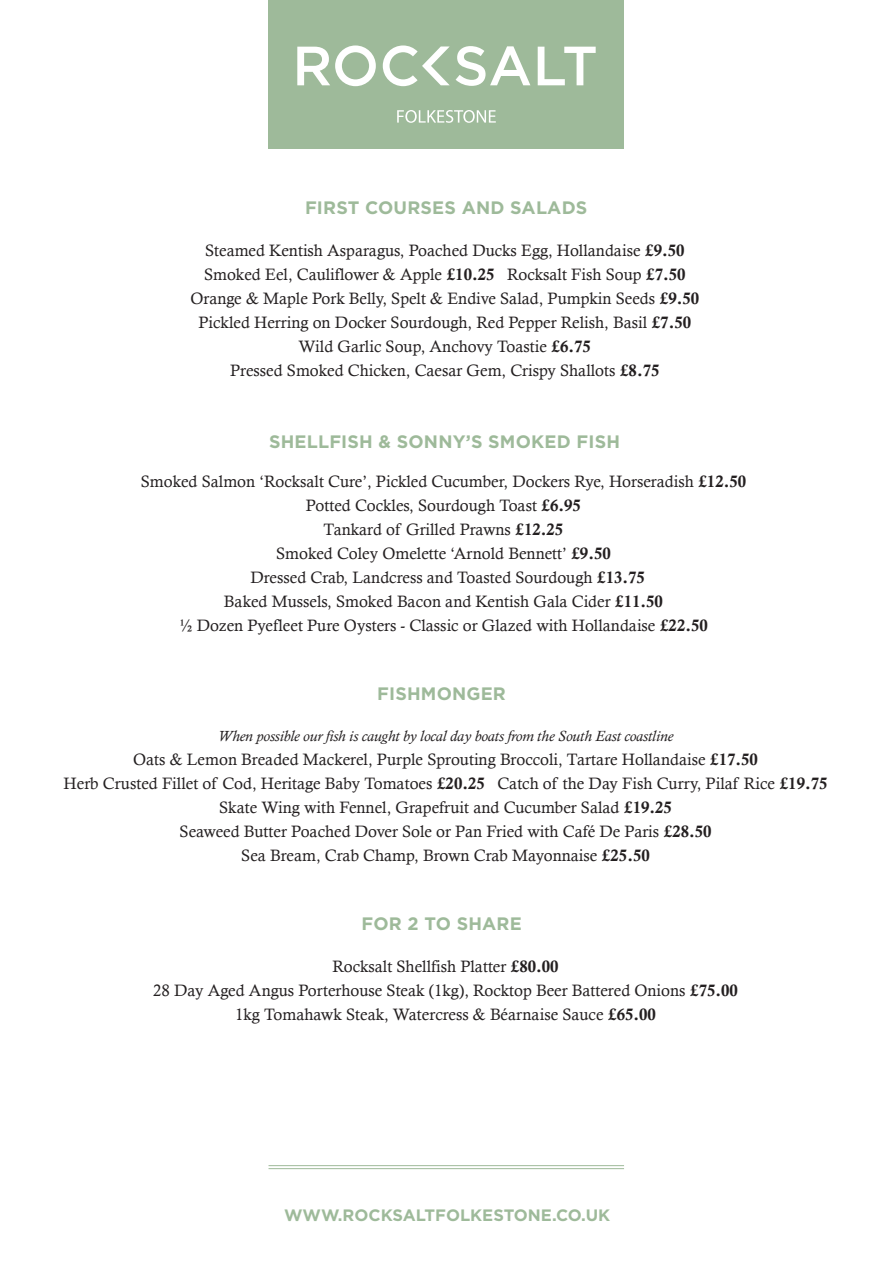
<style>
.page{position:relative;width:893px;height:1263px;background:#fff}
.page>*{position:absolute;margin:0;border:0;box-sizing:border-box;transform-origin:0 0}
.t1{font:700 18px "Gotham";letter-spacing:.01em;color:#9eba9a}
.t2{font:16.5px/24px "Calisto";color:#231f20;text-align:center}
.t3{font:700 16.5px "Gotham";color:#9eba9a}
.t4{font:italic 15px "Calisto";color:#231f20}
.s1{font-family:"Calis MT Bol"}
</style>
<div class="page">
<div style="left:268px;top:0;width:356px;height:148px;background:#9eba9a"></div>
<svg style="left:397px;top:110px;width:99px;height:13px"></svg>
<svg style="left:297px;top:45px;width:299px;height:41px"></svg>
<hr style="left:268px;top:1168px;width:356px;height:1px;background:#9eba9a">
<hr style="left:268px;top:1165px;width:356px;height:1px;background:#9eba9a">
<p class="t1" style="left:305px;top:196px;width:284px">FIRST COURSES AND SALADS</p>
<p class="t2" style="left:190px;top:238px;width:510px">Steamed Kentish Asparagus, Poached Ducks Egg, Hollandaise <span class="s1">£9.50<br></span>Smoked Eel, Cauliflower &amp; Apple <span class="s1">£10.25</span> Rocksalt Fish Soup <span class="s1">£7.50<br></span>Orange &amp; Maple Pork Belly, Spelt &amp; Endive Salad, Pumpkin Seeds <span class="s1">£9.50<br></span>Pickled Herring on Docker Sourdough, Red Pepper Relish, Basil <span class="s1">£7.50<br></span>Wild Garlic Soup, Anchovy Toastie <span class="s1">£6.75<br></span>Pressed Smoked Chicken, Caesar Gem, Crispy Shallots <span class="s1">£8.75</span></p>
<p class="t1" style="left:269px;top:429px;width:352px">SHELLFISH &amp; SONNY’S SMOKED FISH</p>
<p class="t2" style="left:141px;top:469px;width:607px">Smoked Salmon ‘Rocksalt Cure’, Pickled Cucumber, Dockers Rye, Horseradish <span class="s1">£12.50<br></span>Potted Cockles, Sourdough Toast <span class="s1">£6.95<br></span>Tankard of Grilled Prawns <span class="s1">£12.25<br></span>Smoked Coley Omelette ‘Arnold Bennett’ <span class="s1">£9.50<br></span>Dressed Crab, Landcress and Toasted Sourdough <span class="s1">£13.75<br></span>Baked Mussels, Smoked Bacon and Kentish Gala Cider <span class="s1">£11.50<br></span>½ Dozen Pyefleet Pure Oysters - Classic or Glazed with Hollandaise <span class="s1">£22.50</span></p>
<p class="t1" style="left:377px;top:682px;width:130px">FISHMONGER</p>
<p class="t4" style="left:218px;top:727px;width:457px">When possible our fish is caught by local day boats from the South East coastline</p>
<p class="t2" style="left:64px;top:747px;width:765px">Oats &amp; Lemon Breaded Mackerel, Purple Sprouting Broccoli, Tartare Hollandaise <span class="s1">£17.50<br></span>Herb Crusted Fillet of Cod, Heritage Baby Tomatoes <span class="s1">£20.25</span> Catch of the Day Fish Curry, Pilaf Rice <span class="s1">£19.75<br></span>Skate Wing with Fennel, Grapefruit and Cucumber Salad <span class="s1">£19.25<br></span>Seaweed Butter Poached Dover Sole or Pan Fried with Café De Paris <span class="s1">£28.50<br></span>Sea Bream, Crab Champ, Brown Crab Mayonnaise <span class="s1">£25.50</span></p>
<p class="t1" style="left:361px;top:911px;width:162px">FOR 2 TO SHARE</p>
<p class="t2" style="left:153px;top:954px;width:586px">Rocksalt Shellfish Platter <span class="s1">£80.00<br></span>28 Day Aged Angus Porterhouse Steak (1kg), Rocktop Beer Battered Onions <span class="s1">£75.00<br></span>1kg Tomahawk Steak, Watercress &amp; Béarnaise Sauce <span class="s1">£65.00</span></p>
<p class="t3" style="left:284px;top:1204px;width:327px">WWW.ROCKSALTFOLKESTONE.CO.UK</p>
</div>
